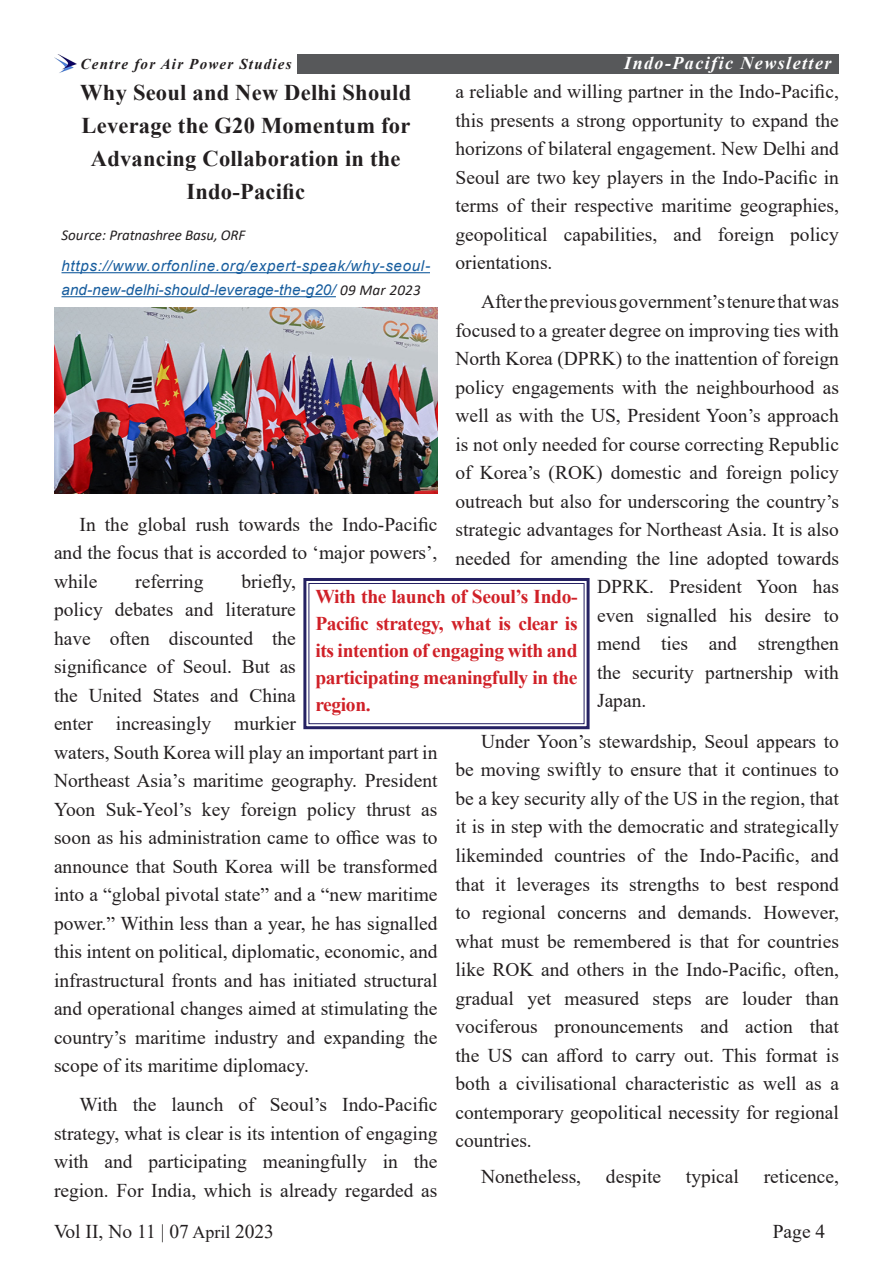
<style>
.page{position:relative;width:893px;height:1263px;background:#fff}
.page>*{position:absolute;margin:0;border:0;box-sizing:border-box;transform-origin:0 0}
.t1{font:700 22.5px/33px "Times New Roman";letter-spacing:.01em;color:#231f20;text-align:center}
.t2{font:19.5px/28.5px "Times New Roman";color:#231f20;text-align:justify}
.t3{font:700 19.5px/27px "Times New Roman";letter-spacing:-.02em;color:#d02027;text-align:justify}
.t4{font:italic 700 18px "Times New Roman";letter-spacing:.08em;color:#fff}
.t5{font:italic 15px/24px "Arial";letter-spacing:.045em;color:#175d9e}
.t6{font:italic 15px "Calibri";letter-spacing:-.01em;color:#231f20}
.t7{font:italic 700 15px "Times New Roman";letter-spacing:.08em;color:#231f20}
.s1{font-family:"Calibri";color:#231f20}
.s2{font-size:18px}
</style>
<div class="page">
<img style="left:54px;top:54px;width:22px;height:19px">
<div style="left:297px;top:54px;width:542px;height:20px;background:#57585a"></div>
<hr style="left:62px;top:272px;width:368px;height:1px;background:#175d9e">
<hr style="left:62px;top:296px;width:274px;height:1px;background:#175d9e">
<svg style="left:303px;top:578px;width:287px;height:152px"></svg>
<div style="left:308px;top:583px;width:277px;height:141px;border:1px solid #252162"></div>
<img style="left:54px;top:308px;width:383px;height:185px">
<p class="t7" style="left:81px;top:54px;width:213px">Centre for Air Power Studies</p>
<p class="t4" style="left:624px;top:51px;width:209px">Indo-Pacific Newsletter</p>
<p class="t1" style="left:80px;top:75px;width:332px">Why Seoul and New Delhi Should<br>Leverage the G20 Momentum for<br>Advancing Collaboration in the<br>Indo-Pacific</p>
<p class="t6" style="left:62px;top:224px;width:185px">Source: Pratnashree Basu, ORF</p>
<p class="t5" style="left:62px;top:254px;width:370px">https://www.orfonline.org/expert-speak/why-seoul&shy;and-new-delhi-should-leverage-the-g20/ <span class="s1">09 Mar 2023</span></p>
<p class="t2" style="left:455px;top:77px;width:385px">a reliable and willing partner in the Indo-Pacific, this presents a strong opportunity to expand the horizons of bilateral engagement. New Delhi and Seoul are two key players in the Indo-Pacific in terms of their respective maritime geographies, geopolitical capabilities, and foreign policy orientations.</p>
<p class="t2" style="left:481px;top:287px;width:359px">After the previous government’s tenure that was</p>
<p class="t2" style="left:455px;top:315px;width:385px">focused to a greater degree on improving ties with</p>
<p class="t2" style="left:455px;top:344px;width:385px">North Korea (DPRK) to the inattention of foreign</p>
<p class="t2" style="left:455px;top:372px;width:385px">policy engagements with the neighbourhood as</p>
<p class="t2" style="left:455px;top:401px;width:385px">well as with the US, President Yoon’s approach</p>
<p class="t2" style="left:455px;top:429px;width:385px">is not only needed for course correcting Republic</p>
<p class="t2" style="left:455px;top:458px;width:385px">of Korea’s (ROK) domestic and foreign policy</p>
<p class="t2" style="left:455px;top:486px;width:385px">outreach but also for underscoring the country’s</p>
<p class="t2" style="left:455px;top:515px;width:385px">strategic advantages for Northeast Asia. It is also</p>
<p class="t2" style="left:455px;top:543px;width:385px">needed for amending the line adopted towards</p>
<p class="t2" style="left:597px;top:572px;width:243px">DPRK. President Yoon has</p>
<p class="t2" style="left:597px;top:600px;width:243px">even signalled his desire to</p>
<p class="t2" style="left:597px;top:629px;width:243px">mend ties and strengthen</p>
<p class="t2" style="left:597px;top:657px;width:243px">the security partnership with</p>
<p class="t2" style="left:597px;top:686px;width:51px">Japan.</p>
<p class="t2" style="left:455px;top:726px;width:385px;text-indent:26px">Under Yoon’s stewardship, Seoul appears to be moving swiftly to ensure that it continues to be a key security ally of the US in the region, that it is in step with the democratic and strategically likeminded countries of the Indo-Pacific, and that it leverages its strengths to best respond to regional concerns and demands. However, what must be remembered is that for countries like ROK and others in the Indo-Pacific, often, gradual yet measured steps are louder than vociferous pronouncements and action that the US can afford to carry out. This format is both a civilisational characteristic as well as a contemporary geopolitical necessity for regional countries.</p>
<p class="t2" style="left:481px;top:1161px;width:102px">Nonetheless,</p>
<p class="t2" style="left:606px;top:1161px;width:57px">despite</p>
<p class="t2" style="left:686px;top:1161px;width:55px">typical</p>
<p class="t2" style="left:764px;top:1161px;width:77px">reticence,</p>
<p class="t2" style="left:54px;top:509px;width:385px;text-indent:26px">In the global rush towards the Indo-Pacific and the focus that is accorded to ‘major powers’, while</p>
<p class="t2" style="left:54px;top:566px;width:385px;text-align:left;text-indent:187px">briefly,<br>policy debates and literature<br>have often discounted the<br>significance of Seoul. But as<br>the United States and China<br>enter increasingly murkier<br>waters, South Korea will play an important part in Northeast Asia’s maritime geography. President Yoon Suk-Yeol’s key foreign policy thrust as soon as his administration came to office was to announce that South Korea will be transformed into a “global pivotal state” and a “new maritime power.” Within less than a year, he has signalled this intent on political, diplomatic, economic, and infrastructural fronts and has initiated structural and operational changes aimed at stimulating the country’s maritime industry and expanding the scope of its maritime diplomacy.</p>
<p class="t2" style="left:54px;top:1090px;width:385px;text-indent:26px">With the launch of Seoul’s Indo-Pacific strategy, what is clear is its intention of engaging with and participating meaningfully in the region. For India, which is already regarded as</p>
<p class="t2" style="left:135px;top:566px;width:70px">referring</p>
<p class="t3" style="left:315px;top:583px;width:264px">With the launch of Seoul’s Indo-Pacific strategy, what is clear is its intention of engaging with and participating meaningfully in the region.</p>
<p class="t2" style="left:54px;top:1216px;width:221px">Vol II, No 11 | 07 <span class="s2">April</span> 2023</p>
<p class="t2" style="left:773px;top:1216px;width:54px">Page 4</p>
</div>
